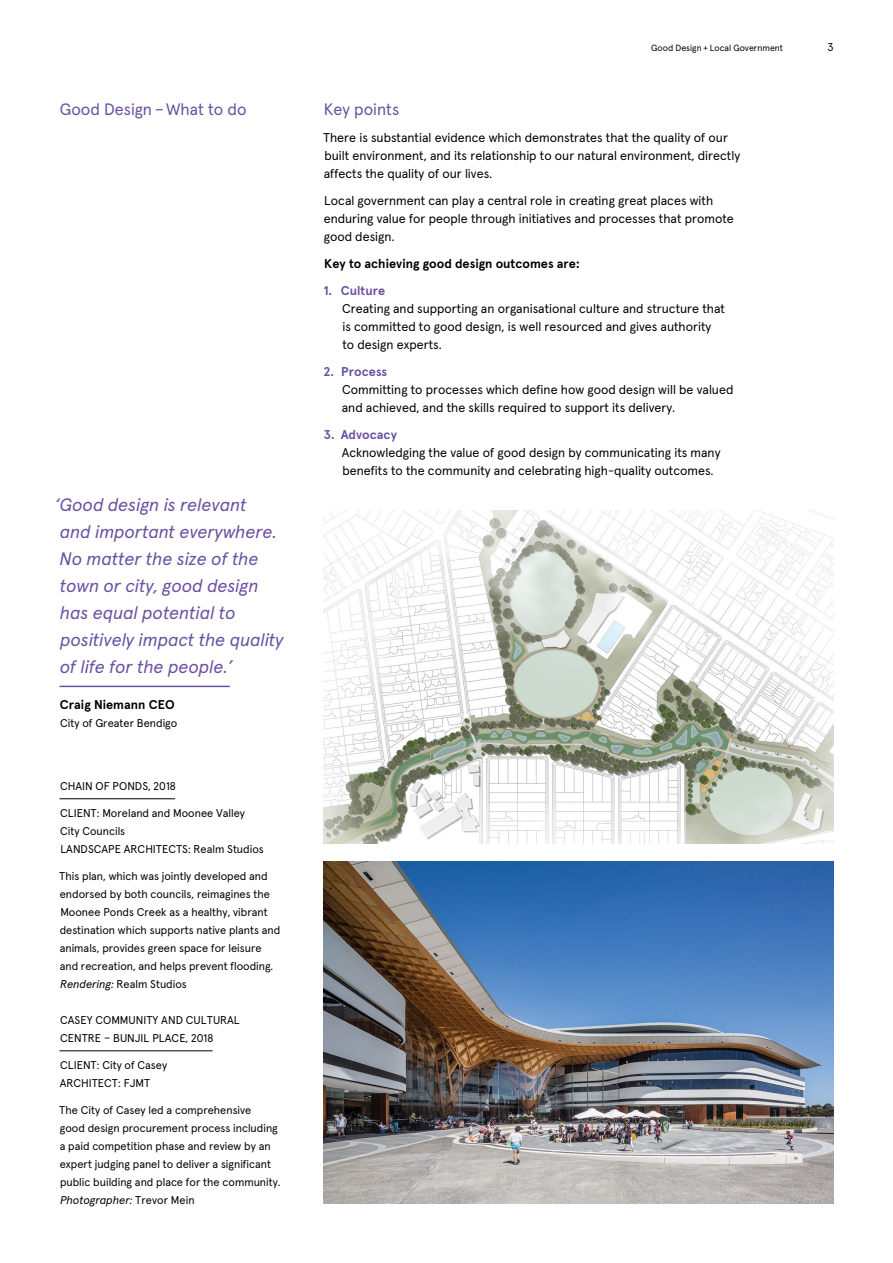
<style>
.page{position:relative;width:893px;height:1263px;background:#fff}
.page>*{position:absolute;margin:0;border:0;box-sizing:border-box;transform-origin:0 0}
.t1{font:italic 18px/27px "Apercu Pro";color:#6950a1}
.t2{font:16.5px "Apercu Pro";color:#6950a1}
.t3{font:12.75px/18px "Apercu Pro";color:#000}
.t4{font:700 12.75px "Apercu Pro";color:#000}
.t5{font:700 12.75px "Apercu Pro";color:#6950a1}
.t6{font:11.25px/18px "Apercu Pro";color:#000}
.t7{font:9px "Apercu Pro";color:#000}
.s1{font-style:italic}
</style>
<div class="page">
<img style="left:323px;top:862px;width:510px;height:342px">
<img style="left:323px;top:511px;width:511px;height:333px">
<hr style="left:60px;top:686px;width:170px;height:1px;background:#6950a1">
<hr style="left:60px;top:798px;width:115px;height:1px;background:#000">
<hr style="left:60px;top:1050px;width:153px;height:1px;background:#000">
<p class="t2" style="left:60px;top:96px;width:188px">Good Design –What to do</p>
<h1 class="t1" style="left:55px;top:490px;width:230px">‘Good design is relevant<br>and important everywhere.<br>No matter the size of the town or city, good design has equal potential to positively impact the quality of life for the people.’</h1>
<p class="t4" style="left:60px;top:694px;width:116px">Craig Niemann CEO</p>
<p class="t6" style="left:60px;top:713px;width:119px">City of Greater Bendigo</p>
<p class="t6" style="left:60px;top:776px;width:117px">CHAIN OF PONDS, 2018</p>
<p class="t6" style="left:60px;top:803px;width:205px">CLIENT: Moreland and Moonee Valley<br>City Councils<br>LANDSCAPE ARCHITECTS: Realm Studios</p>
<p class="t6" style="left:59px;top:866px;width:222px">This plan, which was jointly developed and endorsed by both councils, reimagines the Moonee Ponds Creek as a healthy, vibrant destination which supports native plants and animals, provides green space for leisure and recreation, and helps prevent flooding.<br><span class="s1">Rendering:</span> Realm Studios</p>
<p class="t6" style="left:60px;top:1010px;width:181px">CASEY COMMUNITY AND CULTURAL<br>CENTRE – BUNJIL PLACE, 2018</p>
<p class="t6" style="left:60px;top:1055px;width:109px">CLIENT: City of Casey<br>ARCHITECT: FJMT</p>
<p class="t6" style="left:59px;top:1100px;width:223px">The City of Casey led a comprehensive<br>good design procurement process including a paid competition phase and review by an expert judging panel to deliver a significant public building and place for the community.<br><span class="s1">Photographer:</span> Trevor Mein</p>
<p class="t7" style="left:651px;top:41px;width:133px">Good Design + Local Government</p>
<p class="t6" style="left:827px;top:37px;width:8px">3</p>
<p class="t2" style="left:324px;top:96px;width:77px">Key points</p>
<p class="t3" style="left:323px;top:127px;width:419px">There is substantial evidence which demonstrates that the quality of our built environment, and its relationship to our natural environment, directly affects the quality of our lives.</p>
<p class="t3" style="left:324px;top:190px;width:412px">Local government can play a central role in creating great places with enduring value for people through initiatives and processes that promote good design.</p>
<p class="t4" style="left:324px;top:253px;width:257px">Key to achieving good design outcomes are:</p>
<p class="t5" style="left:324px;top:280px;width:63px">1. Culture</p>
<p class="t3" style="left:342px;top:298px;width:384px">Creating and supporting an organisational culture and structure that is committed to good design, is well resourced and gives authority to design experts.</p>
<p class="t5" style="left:324px;top:361px;width:65px">2. Process</p>
<p class="t3" style="left:342px;top:379px;width:393px">Committing to processes which define how good design will be valued and achieved, and the skills required to support its delivery.</p>
<p class="t5" style="left:324px;top:424px;width:75px">3. Advocacy</p>
<p class="t3" style="left:342px;top:442px;width:380px">Acknowledging the value of good design by communicating its many benefits to the community and celebrating high‑quality outcomes.</p>
</div>
